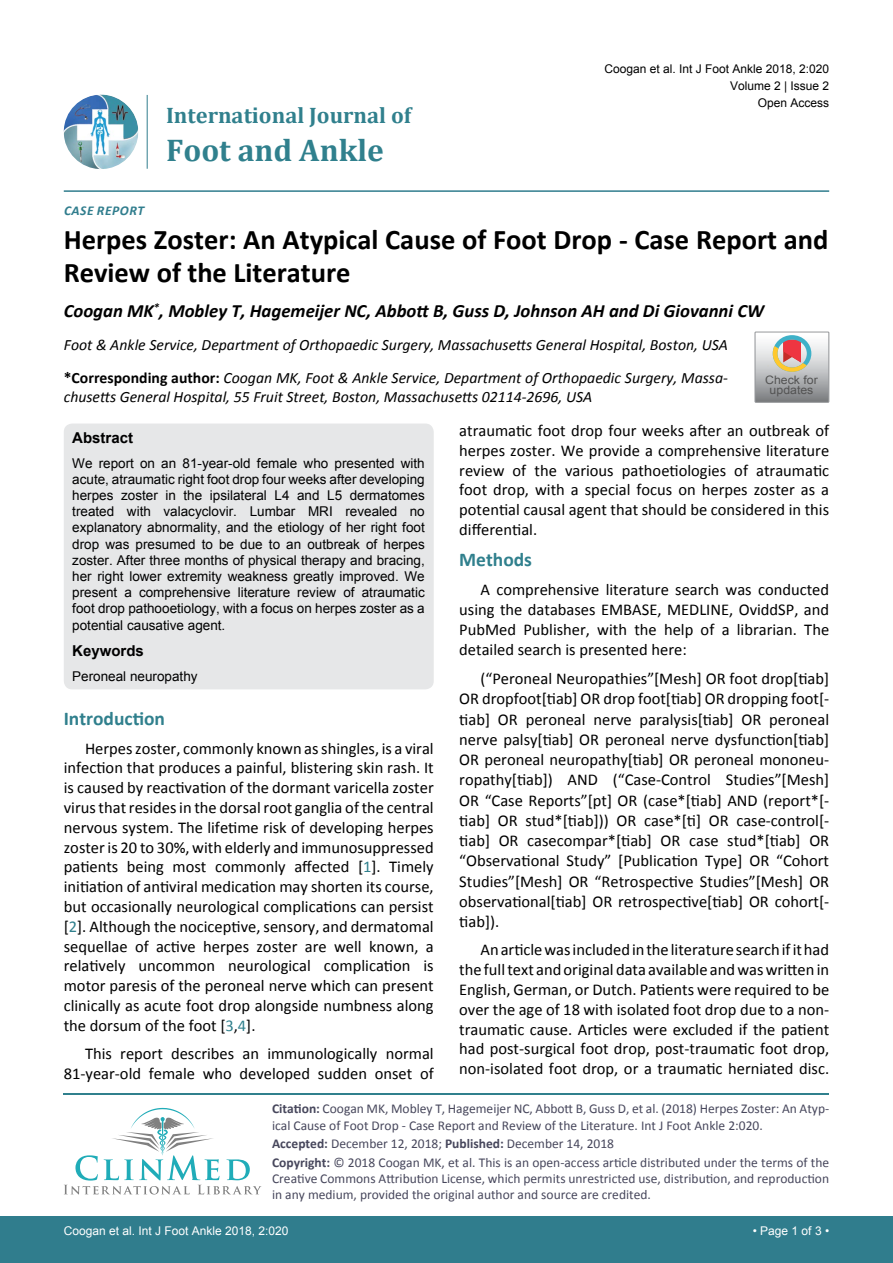
<style>
.page{position:relative;width:893px;height:1263px;background:#fff}
.page>*{position:absolute;margin:0;border:0;box-sizing:border-box;transform-origin:0 0}
.t1{font:700 31.5px "Cambria";color:#30808d}
.t2{font:700 28.5px/33px "Calibri";color:#000}
.t3{font:700 22.5px "Cambria";color:#30808d}
.t4{font:700 19.5px "Calibri";color:#30808d}
.t5{font:italic 700 18.75px "Calibri";color:#000}
.t6{font:16.5px/19.8px "Calibri";color:#000;text-align:justify}
.t7{font:italic 15.75px/33px "Calibri";color:#000}
.t8{font:700 15px "Arial";color:#000}
.t9{font:13.5px/16.2px "Arial";color:#000;text-align:justify}
.t10{font:13.5px/16.2px "Calibri";color:#47475c}
.t11{font:italic 700 13.5px "Calibri";letter-spacing:.04em;color:#307d8d}
.t12{font:12px/17.2px "Arial";color:#000;text-align:right}
.t13{font:12px "Arial";color:#fff}
.t14{font:11.7px/10.1px "Arial";color:#535353;text-align:center;scale:1.06 1}
.s1{font-weight:700;font-style:normal}
.s2{color:#30808d}
.s3{font-weight:700}
</style>
<div class="page">
<hr style="left:64px;top:1093px;width:765px;height:2px;background:#30808d">
<svg style="left:64px;top:1108px;width:197px;height:86px"></svg>
<div style="left:0;top:1217px;width:893px;height:46px;background:#307d8d"></div>
<img style="left:64px;top:95px;width:74px;height:74px;border-radius:37px">
<hr style="left:147px;top:95px;width:1px;height:74px;background:#307d8d">
<hr style="left:64px;top:190px;width:765px;height:2px;background:#307d8d">
<div style="left:64px;top:423px;width:370px;height:266px;background:#e6e7e8;border-radius:9px"></div>
<svg style="left:755px;top:332px;width:74px;height:70px"></svg>
<p class="t11" style="left:64px;top:202px;width:82px">Case Report</p>
<h3 class="t3" style="left:166px;top:100px;width:247px">International Journal of</h3>
<h1 class="t1" style="left:166px;top:128px;width:219px">Foot and Ankle</h1>
<p class="t12" style="left:604px;top:60px;width:226px">Coogan et al. Int J Foot Ankle 2018, 2:020<br>Volume 2 | Issue 2</p>
<p class="t12" style="left:758px;top:94px;width:73px">Open Access</p>
<h2 class="t2" style="left:64px;top:223px;width:766px">Herpes Zoster: An Atypical Cause of Foot Drop - Case Report and<br>Review of the Literature</h2>
<p class="t5" style="left:64px;top:299px;width:702px">Coogan MK<sup>*</sup>, Mobley T, Hagemeijer NC, Abbott B, Guss D, Johnson AH and Di Giovanni CW</p>
<p class="t7" style="left:64px;top:328px;width:666px">Foot &amp; Ankle Service, Department of Orthopaedic Surgery, Massachusetts General Hospital, Boston, USA <span class="s1">*Corresponding author:</span> Coogan MK, Foot &amp; Ankle Service, Department of Orthopaedic Surgery, Massa-</p>
<p class="t7" style="left:64px;top:380px;width:530px">chusetts General Hospital, 55 Fruit Street, Boston, Massachusetts 02114-2696, USA</p>
<p class="t8" style="left:72px;top:428px;width:62px">Abstract</p>
<p class="t9" style="left:72px;top:455px;width:354px">We report on an 81-year-old female who presented with acute, atraumatic right foot drop four weeks after developing herpes zoster in the ipsilateral L4 and L5 dermatomes treated with valacyclovir. Lumbar MRI revealed no explanatory abnormality, and the etiology of her right foot drop was presumed to be due to an outbreak of herpes zoster. After three months of physical therapy and bracing, her right lower extremity weakness greatly improved. We present a comprehensive literature review of atraumatic foot drop pathooetiology, with a focus on herpes zoster as a potential causative agent.</p>
<p class="t8" style="left:72px;top:641px;width:73px">Keywords</p>
<p class="t9" style="left:72px;top:668px;width:127px">Peroneal neuropathy</p>
<p class="t14" style="left:765px;top:375px;width:51px">Check for updates</p>
<p class="t6" style="left:459px;top:421px;width:371px">atraumatic foot drop four weeks after an outbreak of herpes zoster. We provide a comprehensive literature review of the various pathoetiologies of atraumatic foot drop, with a special focus on herpes zoster as a potential causal agent that should be considered in this differential.</p>
<p class="t4" style="left:459px;top:547px;width:74px">Methods</p>
<p class="t6" style="left:459px;top:579px;width:371px;line-height:20.2px;text-indent:21px">A comprehensive literature search was conducted using the databases EMBASE, MEDLINE, OviddSP, and PubMed Publisher, with the help of a librarian. The detailed search is presented here:</p>
<p class="t6" style="left:459px;top:669px;width:371px;line-height:20.2px;text-indent:21px">(“Peroneal Neuropathies”[Mesh] OR foot drop[tiab] OR dropfoot[tiab] OR drop foot[tiab] OR dropping foot[- tiab] OR peroneal nerve paralysis[tiab] OR peroneal nerve palsy[tiab] OR peroneal nerve dysfunction[tiab] OR peroneal neuropathy[tiab] OR peroneal mononeu&shy;ropathy[tiab]) AND (“Case-Control Studies”[Mesh] OR “Case Reports”[pt] OR (case*[tiab] AND (report*[- tiab] OR stud*[tiab])) OR case*[ti] OR case-control[- tiab] OR casecompar*[tiab] OR case stud*[tiab] OR “Observational Study” [Publication Type] OR “Cohort Studies”[Mesh] OR “Retrospective Studies”[Mesh] OR observational[tiab] OR retrospective[tiab] OR cohort[- tiab]).</p>
<p class="t6" style="left:459px;top:940px;width:371px;text-indent:21px">An article was included in the literature search if it had the full text and original data available and was written in English, German, or Dutch. Patients were required to be over the age of 18 with isolated foot drop due to a non&shy;traumatic cause. Articles were excluded if the patient had post-surgical foot drop, post-traumatic foot drop, non-isolated foot drop, or a traumatic herniated disc.</p>
<p class="t4" style="left:64px;top:706px;width:103px">Introduction</p>
<p class="t6" style="left:64px;top:738px;width:371px;text-indent:21px">Herpes zoster, commonly known as shingles, is a viral infection that produces a painful, blistering skin rash. It is caused by reactivation of the dormant varicella zoster virus that resides in the dorsal root ganglia of the central nervous system. The lifetime risk of developing herpes zoster is 20 to 30%, with elderly and immunosuppressed patients being most commonly affected [<span class="s2">1</span>]. Timely initiation of antiviral medication may shorten its course, but occasionally neurological complications can persist [<span class="s2">2</span>]. Although the nociceptive, sensory, and dermatomal sequellae of active herpes zoster are well known, a relatively uncommon neurological complication is motor paresis of the peroneal nerve which can present clinically as acute foot drop alongside numbness along the dorsum of the foot [<span class="s2">3</span>,<span class="s2">4</span>].</p>
<p class="t6" style="left:64px;top:1044px;width:371px;text-align:right">This report describes an immunologically normal<br>81-year-old female who developed sudden onset of</p>
<p class="t10" style="left:272px;top:1101px;width:559px"><span class="s3">Citation:</span> Coogan MK, Mobley T, Hagemeijer NC, Abbott B, Guss D, et al. (2018) Herpes Zoster: An Atyp&shy;ical Cause of Foot Drop - Case Report and Review of the Literature. Int J Foot Ankle 2:020.</p>
<p class="t10" style="left:272px;top:1134px;width:559px;line-height:18.6px"><span class="s3">Accepted:</span> December 12, 2018; <span class="s3">Published:</span> December 14, 2018<br><span class="s3">Copyright:</span> © 2018 Coogan MK, et al. This is an open-access article distributed under the terms of the</p>
<p class="t10" style="left:272px;top:1170px;width:559px">Creative Commons Attribution License, which permits unrestricted use, distribution, and reproduction in any medium, provided the original author and source are credited.</p>
<p class="t13" style="left:64px;top:1223px;width:226px">Coogan et al. Int J Foot Ankle 2018, 2:020</p>
<p class="t13" style="left:753px;top:1223px;width:78px">• Page 1 of 3 •</p>
</div>
